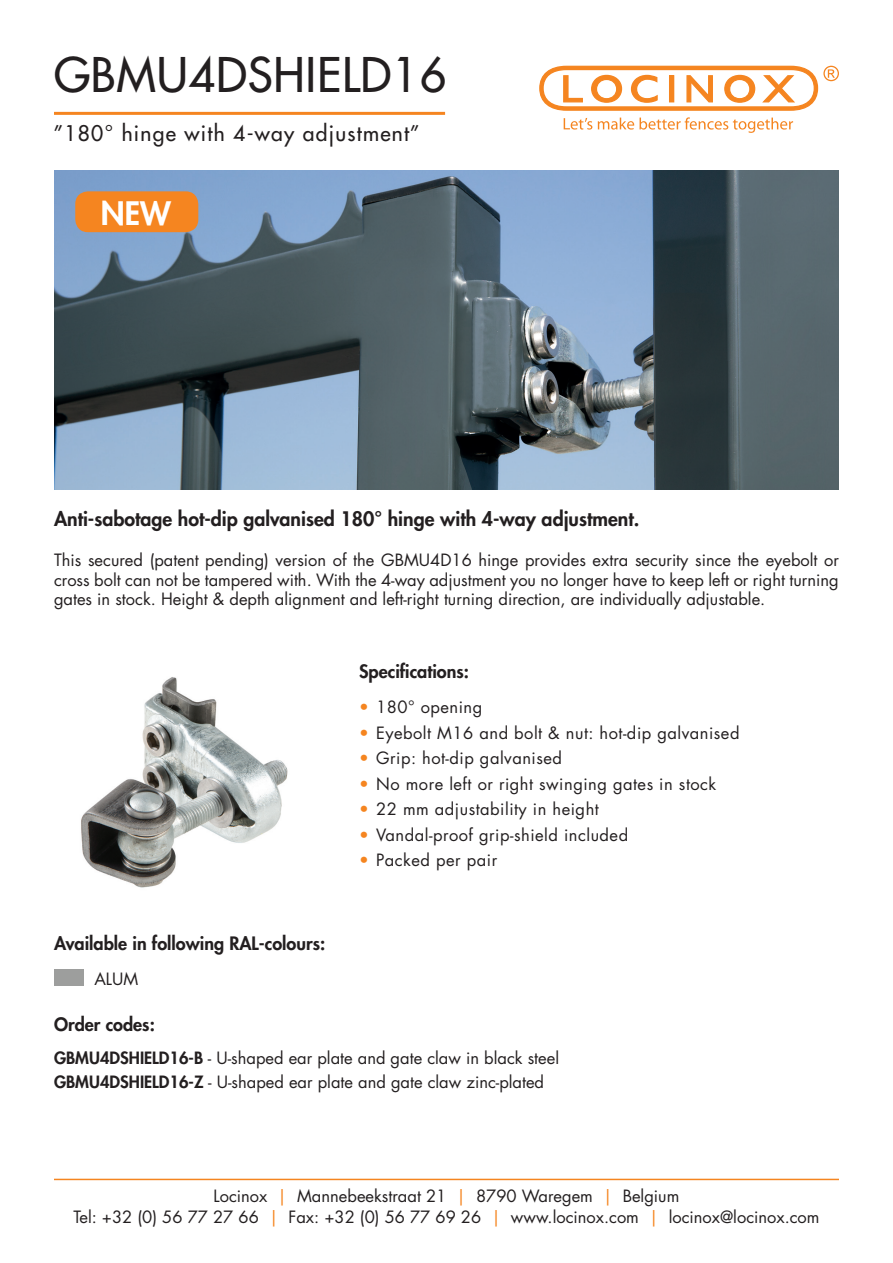
<style>
.page{position:relative;width:893px;height:1263px;background:#fff}
.page>*{position:absolute;margin:0;border:0;box-sizing:border-box;transform-origin:0 0}
.t1{font:500 46.5px "Futura Std";letter-spacing:.015em;color:#231f20}
.t2{font:800 31.5px "Futura Std";color:#fff}
.t3{font:500 21px "Futura Std";letter-spacing:.06em;color:#231f20}
.t4{font:800 19.5px "Futura Std";color:#231f20}
.t5{font:800 18px "Futura Std";color:#231f20}
.t6{font:16.5px/19.8px "Futura Std";color:#231f20;text-align:center}
.t7{font:16.5px "Futura Std";letter-spacing:.03em;color:#231f20}
.s1{color:#f58520}
.s2{font-weight:800}
</style>
<div class="page">
<img style="left:54px;top:170px;width:785px;height:319px">
<hr style="left:54px;top:1179px;width:785px;height:1px;background:#f58520">
<hr style="left:54px;top:112px;width:391px;height:3px;background:#f58520">
<svg style="left:539px;top:66px;width:300px;height:45px"></svg>
<svg style="left:564px;top:118px;width:28px;height:12px"></svg>
<svg style="left:598px;top:117px;width:195px;height:16px"></svg>
<img style="left:81px;top:677px;width:207px;height:211px">
<div style="left:54px;top:969px;width:30px;height:17px;background:#9d9e9d"></div>
<div style="left:75px;top:191px;width:123px;height:41px;background:#f58520;border-radius:13px"></div>
<h1 class="t1" style="left:54px;top:46px;width:394px">GBMU4DSHIELD16</h1>
<p class="t3" style="left:54px;top:120px;width:367px">”180° hinge with 4-way adjustment”</p>
<h2 class="t2" style="left:101px;top:193px;width:72px">NEW</h2>
<p class="t4" style="left:54px;top:507px;width:587px">Anti-sabotage hot-dip galvanised 180° hinge with 4-way adjustment.</p>
<p class="t6" style="left:54px;top:550px;width:786px;text-align:justify">This secured (patent pending) version of the GBMU4D16 hinge provides extra security since the eyebolt or cross bolt can not be tampered with. With the 4-way adjustment you no longer have to keep left or right turning gates in stock. Height &amp; depth alignment and left-right turning direction, are individually adjustable.</p>
<p class="t5" style="left:359px;top:660px;width:111px">Specifications:</p>
<p class="t7" style="left:359px;top:697px;width:125px"><span class="s1">•</span> 180° opening</p>
<p class="t7" style="left:359px;top:722px;width:382px"><span class="s1">•</span> Eyebolt M16 and bolt &amp; nut: hot-dip galvanised</p>
<p class="t7" style="left:359px;top:748px;width:204px"><span class="s1">•</span> Grip: hot-dip galvanised</p>
<p class="t7" style="left:359px;top:773px;width:359px"><span class="s1">•</span> No more left or right swinging gates in stock</p>
<p class="t7" style="left:359px;top:799px;width:241px"><span class="s1">•</span> 22 mm adjustability in height</p>
<p class="t7" style="left:359px;top:824px;width:271px"><span class="s1">•</span> Vandal-proof grip-shield included</p>
<p class="t7" style="left:359px;top:850px;width:140px"><span class="s1">•</span> Packed per pair</p>
<p class="t5" style="left:54px;top:932px;width:273px">Available in following RAL-colours:</p>
<p class="t6" style="left:94px;top:969px;width:45px">ALUM</p>
<p class="t5" style="left:54px;top:1012px;width:102px">Order codes:</p>
<p class="t6" style="left:54px;top:1046px;width:507px;line-height:24px;text-align:left"><span class="s2">GBMU4DSHIELD16-B</span> - U-shaped ear plate and gate claw in black steel<br><span class="s2">GBMU4DSHIELD16-Z</span> - U-shaped ear plate and gate claw zinc-plated</p>
<p class="t6" style="left:73px;top:1186px;width:748px;line-height:21px">Locinox <span class="s1">|</span> Mannebeekstraat 21 <span class="s1">|</span> 8790 Waregem <span class="s1">|</span> Belgium<br>Tel: +32 (0) 56 77 27 66 <span class="s1">|</span> Fax: +32 (0) 56 77 69 26 <span class="s1">|</span> www.locinox.com <span class="s1">|</span> locinox@locinox.com</p>
</div>
